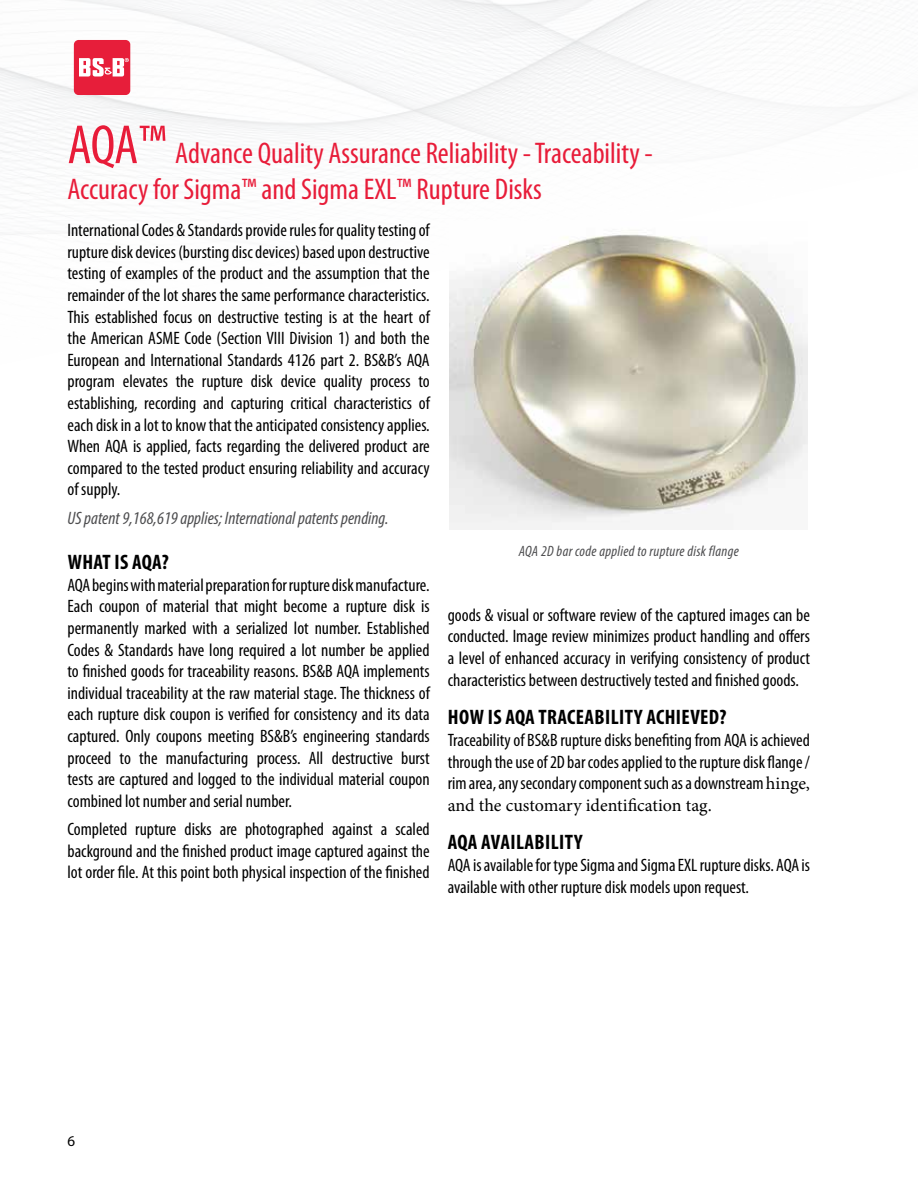
<style>
.page{position:relative;width:918px;height:1188px;background:#fff}
.page>*{position:absolute;margin:0;border:0;box-sizing:border-box;transform-origin:0 0}
.t1{font:condensed 30px/36px "Myriad Pro";color:#e81c39}
.t2{font:700 condensed 21px "Myriad Pro";letter-spacing:.02em;color:#000}
.t3{font:condensed 18px/21.6px "Myriad Pro";color:#000;text-align:justify}
.t4{font:italic condensed 18px "Myriad Pro";color:#4d4d4f}
.t5{font:18px "Minion Pro";letter-spacing:-.005em;color:#000}
.t6{font:italic condensed 15px "Myriad Pro";letter-spacing:.02em;color:#4d4d4f}
.t7{font:15px "Myriad Pro";color:#000}
.s1{font-size:55.5px}
.s2{font-family:"Minion Pro";font-stretch:normal}
</style>
<div class="page">
<svg style="left:74px;top:40px;width:56px;height:55px;background:#eb485f"></svg>
<img style="left:450px;top:228px;width:358px;height:302px">
<h1 class="t1" style="left:67px;top:135px;width:587px"><span class="s1">AQA™</span> Advance Quality Assurance Reliability - Traceability -<br>Accuracy for Sigma™ and Sigma EXL™ Rupture Disks</h1>
<p class="t3" style="left:68px;top:219px;width:364px">International Codes &amp; Standards provide rules for quality testing of rupture disk devices (bursting disc devices) based upon destructive testing of examples of the product and the assumption that the remainder of the lot shares the same performance characteristics.<br>This established focus on destructive testing is at the heart of the American ASME Code (Section VIII Division 1) and both the European and International Standards 4126 part 2. BS&amp;B’s AQA program elevates the rupture disk device quality process to establishing, recording and capturing critical characteristics of each disk in a lot to know that the anticipated consistency applies.<br>When AQA is applied, facts regarding the delivered product are compared to the tested product ensuring reliability and accuracy of supply.</p>
<p class="t4" style="left:68px;top:507px;width:323px">US patent 9,168,619 applies; International patents pending.</p>
<p class="t2" style="left:68px;top:549px;width:103px">WHAT IS AQA?</p>
<p class="t3" style="left:68px;top:574px;width:364px">AQA begins with material preparation for rupture disk manufacture.<br>Each coupon of material that might become a rupture disk is permanently marked with a serialized lot number. Established Codes &amp; Standards have long required a lot number be applied to finished goods for traceability reasons. BS&amp;B AQA implements individual traceability at the raw material stage. The thickness of each rupture disk coupon is verified for consistency and its data captured. Only coupons meeting BS&amp;B’s engineering standards proceed to the manufacturing process. All destructive burst tests are captured and logged to the individual material coupon combined lot number and serial number.</p>
<p class="t3" style="left:68px;top:818px;width:364px">Completed rupture disks are photographed against a scaled background and the finished product image captured against the lot order file. At this point both physical inspection of the finished</p>
<p class="t6" style="left:519px;top:542px;width:221px">AQA 2D bar code applied to rupture disk flange</p>
<p class="t3" style="left:448px;top:604px;width:364px">goods &amp; visual or software review of the captured images can be conducted. Image review minimizes product handling and offers a level of enhanced accuracy in verifying consistency of product characteristics between destructively tested and finished goods.</p>
<p class="t2" style="left:448px;top:704px;width:280px">HOW IS AQA TRACEABILITY ACHIEVED?</p>
<p class="t3" style="left:448px;top:729px;width:364px">Traceability of BS&amp;B rupture disks benefiting from AQA is achieved through the use of 2D bar codes applied to the rupture disk flange / rim area, any secondary component such as a downstream <span class="s2">hinge,</span></p>
<p class="t5" style="left:448px;top:793px;width:266px">and the customary identification tag.</p>
<p class="t2" style="left:448px;top:829px;width:136px">AQA AVAILABILITY</p>
<p class="t3" style="left:448px;top:854px;width:364px">AQA is available for type Sigma and Sigma EXL rupture disks. AQA is available with other rupture disk models upon request.</p>
<p class="t7" style="left:68px;top:1131px;width:9px">6</p>
</div>
